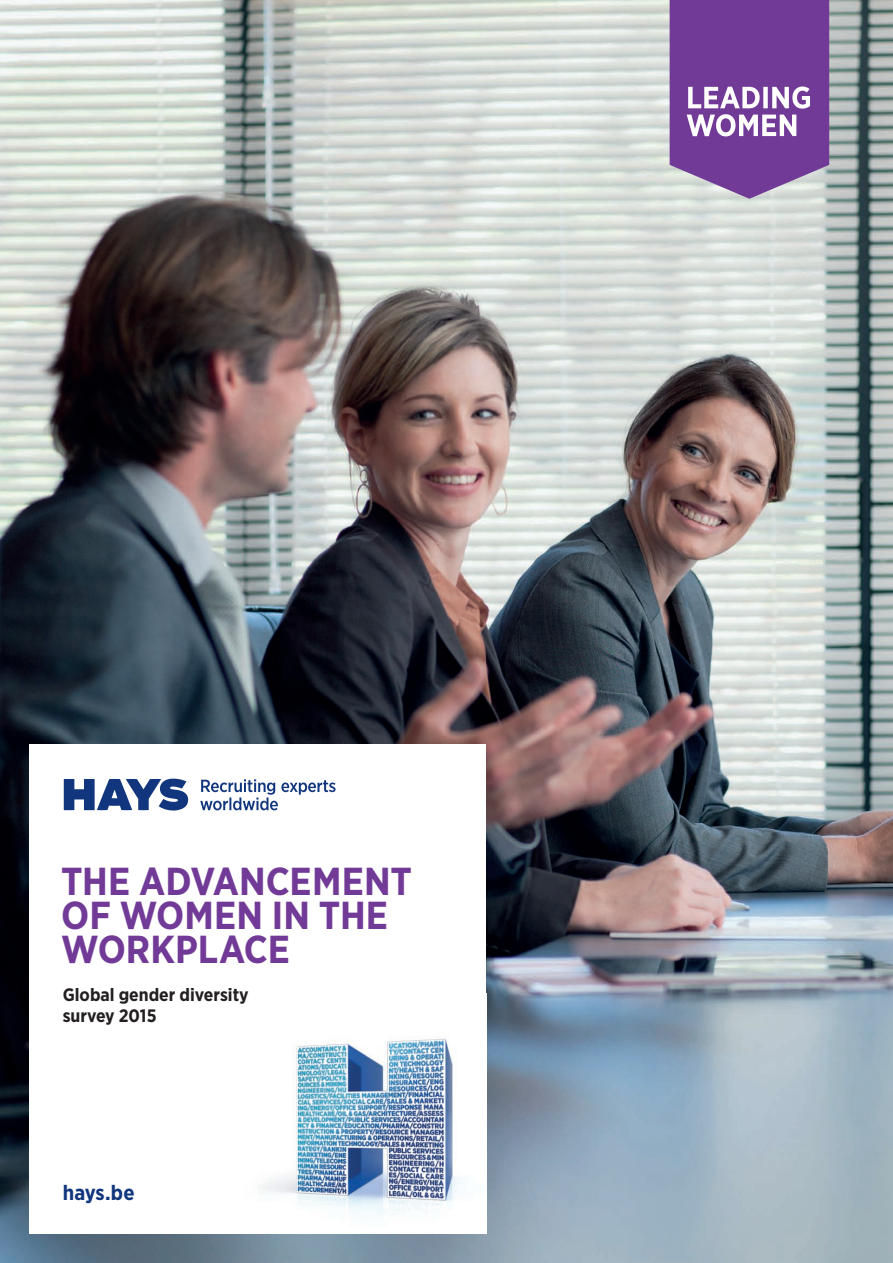
<style>
.page{position:relative;width:893px;height:1263px;background:#fff}
.page>*{position:absolute;margin:0;border:0;box-sizing:border-box;transform-origin:0 0}
.Page_Headline{font:700 39px/33.8px "Gotham Narrow";color:#713a97}
.Page_Headline-2{font:700 21px "Gotham Narrow";letter-spacing:-.005em;color:#11367e}
.Bodycopy{font:700 18px/21.6px "Gotham Narrow";color:#231f20}
</style>
<div class="page">
<img style="left:0;top:0;width:893px;height:1263px">
<svg style="left:670px;top:0;width:159px;height:199px;background:#8558a5"></svg>
<div style="left:30px;top:745px;width:456px;height:488px;background:#fff"></div>
<img style="left:258px;top:1038px;width:207px;height:177px">
<svg style="left:64px;top:779px;width:272px;height:31px"></svg>
<p class="Page_Headline" style="left:61px;top:864px;width:352px">THE ADVANCEMENT<br>OF WOMEN IN THE<br>WORKPLACE</p>
<p class="Bodycopy" style="left:63px;top:983px;width:187px">Global gender diversity survey 2015</p>
<p class="Page_Headline-2" style="left:63px;top:1179px;width:73px">hays.be</p>
</div>
